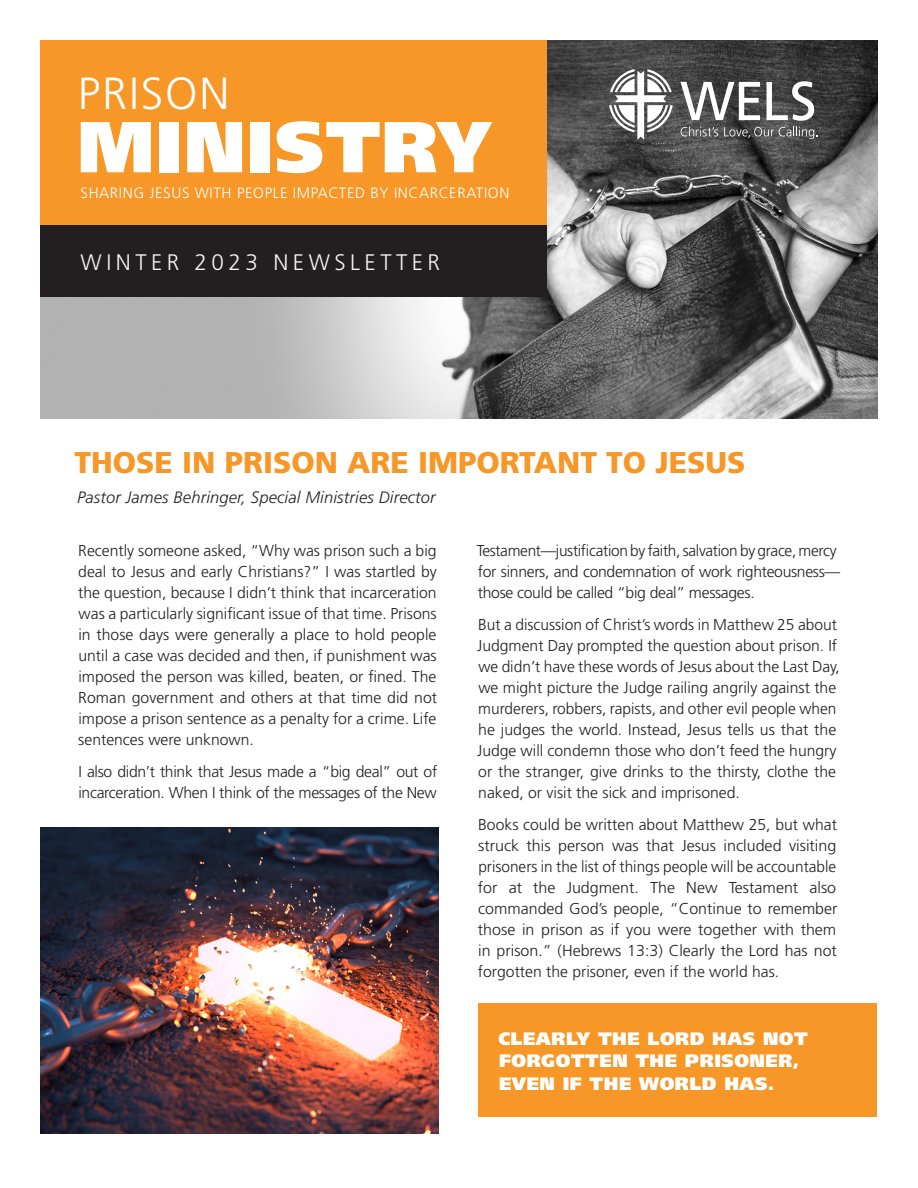
<style>
.page{position:relative;width:918px;height:1188px;background:#fff}
.page>*{position:absolute;margin:0;border:0;box-sizing:border-box;transform-origin:0 0}
.t1{font:900 72px "Frutiger LT Std";letter-spacing:.02em;color:#fff}
.t2{font:300 45px "Frutiger LT Std";letter-spacing:.04em;color:#fff}
.t3{font:900 30px "Frutiger LT Std";color:#f79727}
.t4{font:300 22.5px "Frutiger LT Std";letter-spacing:.2em;color:#f2f3f4}
.t5{font:900 18px/22.5px "Frutiger LT Std";letter-spacing:.03em;color:#fff}
.t6{font:italic 300 16.5px "Frutiger LT Std";letter-spacing:.01em;color:#231f20}
.t7{font:300 15.75px/21px "Frutiger LT Std";color:#231f20;text-align:justify}
.t8{font:300 15.75px/21px "Frutiger LT Std";letter-spacing:-.02em;color:#231f20}
.t9{font:300 15px "Frutiger LT Std";letter-spacing:.04em;color:#fff}
</style>
<div class="page">
<img style="left:40px;top:40px;width:838px;height:378px">
<div style="left:40px;top:40px;width:507px;height:257px;background:#f79727"></div>
<div style="left:41px;top:225px;width:506px;height:72px;background:#231f20"></div>
<svg style="left:609px;top:69px;width:64px;height:71px"></svg>
<svg style="left:680px;top:81px;width:137px;height:58px"></svg>
<img style="left:41px;top:827px;width:397px;height:307px">
<div style="left:478px;top:1004px;width:398px;height:113px;background:#f79727"></div>
<p class="t2" style="left:78px;top:68px;width:153px">PRISON</p>
<p class="t1" style="left:77px;top:103px;width:416px">MINISTRY</p>
<p class="t9" style="left:81px;top:184px;width:430px">SHARING JESUS WITH PEOPLE IMPACTED BY INCARCERATION</p>
<p class="t4" style="left:81px;top:249px;width:361px">WINTER 2023 NEWSLETTER</p>
<p class="t3" style="left:75px;top:444px;width:672px">THOSE IN PRISON ARE IMPORTANT TO JESUS</p>
<p class="t6" style="left:77px;top:488px;width:360px">Pastor James Behringer, Special Ministries Director</p>
<p class="t7" style="left:78px;top:540px;width:360px">Recently someone asked, “Why was prison such a big deal to Jesus and early Christians?” I was startled by the question, because I didn’t think that incarceration was a particularly significant issue of that time. Prisons in those days were generally a place to hold people until a case was decided and then, if punishment was imposed the person was killed, beaten, or fined. The Roman government and others at that time did not impose a prison sentence as a penalty for a crime. Life sentences were unknown.</p>
<p class="t8" style="left:78px;top:761px;width:360px">I also didn’t think that Jesus made a “big deal” out of incarceration. When I think of the messages of the New</p>
<p class="t8" style="left:477px;top:540px;width:365px">Testament—justification by faith, salvation by grace, mercy for sinners, and condemnation of work righteousness— those could be called “big deal” messages.</p>
<p class="t7" style="left:477px;top:614px;width:364px;text-align:left">But a discussion of Christ’s words in Matthew 25 about Judgment Day prompted the question about prison. If we didn’t have these words of Jesus about the Last Day, we might picture the Judge railing angrily against the murderers, robbers, rapists, and other evil people when he judges the world. Instead, Jesus tells us that the Judge will condemn those who don’t feed the hungry or the stranger, give drinks to the thirsty, clothe the naked, or visit the sick and imprisoned.</p>
<p class="t7" style="left:478px;top:814px;width:361px">Books could be written about Matthew 25, but what struck this person was that Jesus included visiting prisoners in the list of things people will be accountable for at the Judgment. The New Testament also commanded God’s people, “Continue to remember those in prison as if you were together with them in prison.” (Hebrews 13:3) Clearly the Lord has not forgotten the prisoner, even if the world has.</p>
<p class="t5" style="left:498px;top:1027px;width:311px">CLEARLY THE LORD HAS NOT<br>FORGOTTEN THE PRISONER,<br>EVEN IF THE WORLD HAS.</p>
</div>
